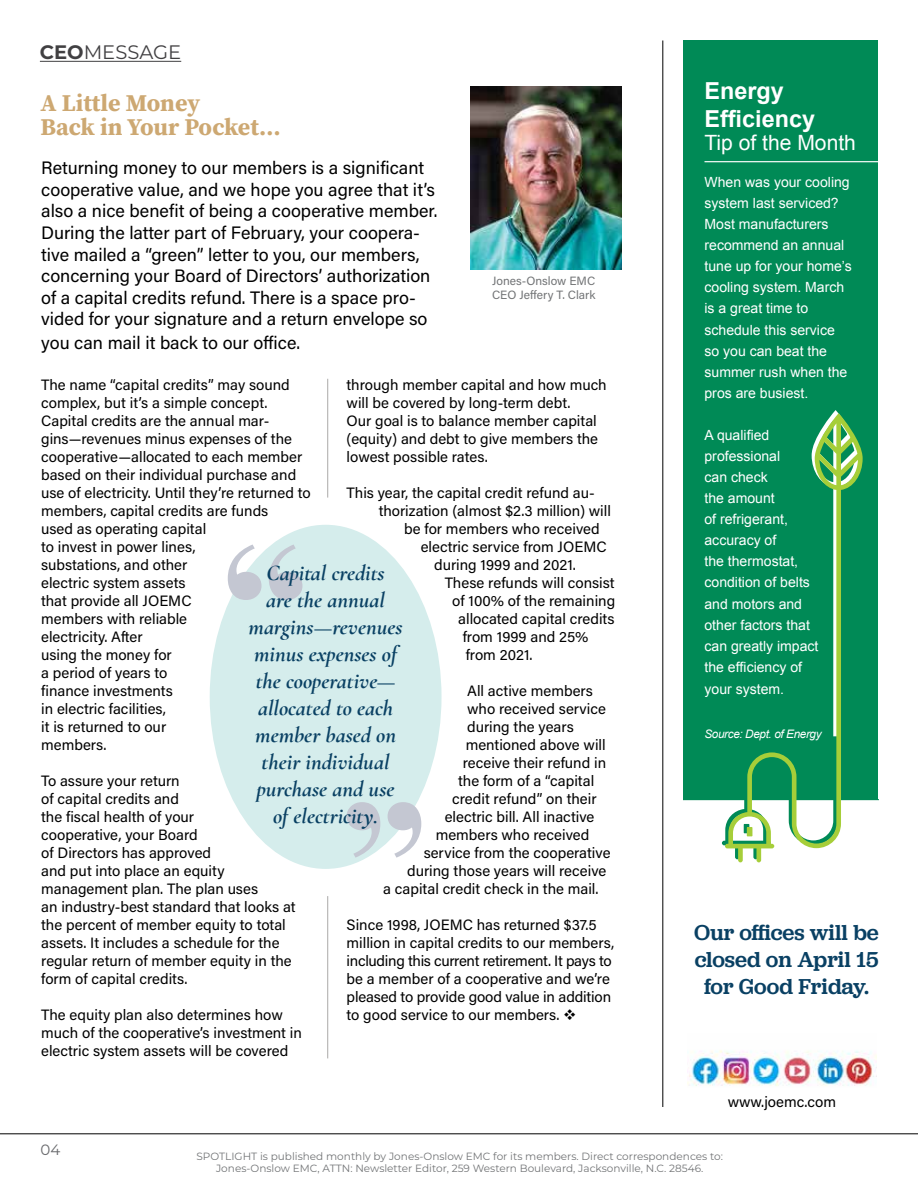
<style>
.page{position:relative;width:918px;height:1188px;background:#fff}
.page>*{position:absolute;margin:0;border:0;box-sizing:border-box;transform-origin:0 0}
.t1{font:700 24px/24px "Source Serif Pro";color:#cda872}
.t2{font:700 23.4px/28px "Arial";color:#fff}
.t3{font:italic 700 22.5px/27px "Cormorant Garamond";color:#094063;text-align:center}
.t4{font:500 22.5px/27px "Jubilat";color:#094063;text-align:center}
.t5{font:21px "Arial";color:#fff}
.t6{font:19.5px "Montserrat";color:#414042}
.t7{font:18px/21.6px "Acumin Pro";color:#000}
.t8{font:15px/18px "Acumin Pro";color:#000}
.t9{font:15px "Montserrat";color:#696a6d}
.t10{font:14.1px/21.1px "Arial";color:#fff}
.t11{font:12px/14.4px "Acumin Pro";color:#727476}
.t12{font:italic 11.7px "Arial";letter-spacing:-.03em;color:#fff}
.t13{font:10.5px/12px "Montserrat";color:#727476;text-align:center}
.s1{font-weight:700}
</style>
<div class="page">
<hr style="left:0;top:1134px;width:918px;height:1px;background:#000">
<div style="left:210px;top:525px;width:232px;height:344px;background:#d5edec;border-radius:50%"></div>
<hr style="left:662px;top:40px;width:1px;height:1067px;background:#000">
<hr style="left:40px;top:61px;width:141px;height:1px;background:#414042">
<img style="left:687px;top:1050px;width:189px;height:36px">
<img style="left:471px;top:86px;width:151px;height:184px">
<svg style="left:347px;top:802px;width:74px;height:56px"></svg>
<svg style="left:228px;top:545px;width:74px;height:55px"></svg>
<hr style="left:327px;top:896px;width:1px;height:162px;background:#aaa9a8">
<hr style="left:327px;top:379px;width:1px;height:119px;background:#aaa9a8">
<div style="left:683px;top:40px;width:195px;height:760px;background:#008a56"></div>
<svg style="left:722px;top:410px;width:90px;height:436px;background:#149363"></svg>
<svg style="left:725px;top:413px;width:138px;height:449px;background:#2d9e69"></svg>
<div style="left:744px;top:824px;width:5px;height:9px;border:1px solid #008a56"></div>
<div style="left:747px;top:828px;width:5px;height:8px;background:#a6ce39"></div>
<div style="left:747px;top:827px;width:5px;height:9px;border:1px solid #a6ce39"></div>
<hr style="left:705px;top:161px;width:173px;height:1px;background:#fff">
<h3 class="t6" style="left:40px;top:39px;width:143px"><span class="s1">CEO</span>MESSAGE</h3>
<h1 class="t1" style="left:40px;top:90px;width:242px">A Little Money<br>Back in Your Pocket…</h1>
<p class="t7" style="left:41px;top:156px;width:398px">Returning money to our members is a significant cooperative value, and we hope you agree that it’s also a nice benefit of being a cooperative member.<br>During the latter part of February, your coopera&shy;tive mailed a “green” letter to you, our members, concerning your Board of Directors’ authorization of a capital credits refund. There is a space pro&shy;vided for your signature and a return envelope so</p>
<p class="t7" style="left:41px;top:331px;width:261px">you can mail it back to our office.</p>
<p class="t11" style="left:492px;top:273px;width:105px">Jones-Onslow EMC<br>CEO Jeffery T. Clark</p>
<p class="t8" style="left:41px;top:375px;width:271px">The name “capital credits” may sound complex, but it’s a simple concept.<br>Capital credits are the annual mar&shy;gins—revenues minus expenses of the cooperative—allocated to each member based on their individual purchase and use of electricity. Until they’re returned to members, capital credits are funds<br>used as operating capital<br>to invest in power lines,<br>substations, and other<br>electric system assets<br>that provide all JOEMC<br>members with reliable<br>electricity. After<br>using the money for<br>a period of years to<br>finance investments<br>in electric facilities,<br>it is returned to our<br>members.</p>
<p class="t8" style="left:41px;top:771px;width:256px">To assure your return<br>of capital credits and<br>the fiscal health of your<br>cooperative, your Board<br>of Directors has approved<br>and put into place an equity management plan. The plan uses<br>an industry-best standard that looks at the percent of member equity to total assets. It includes a schedule for the regular return of member equity in the form of capital credits.</p>
<p class="t8" style="left:41px;top:1005px;width:262px">The equity plan also determines how much of the cooperative’s investment in electric system assets will be covered</p>
<p class="t8" style="left:347px;top:375px;width:262px">through member capital and how much will be covered by long-term debt.<br>Our goal is to balance member capital (equity) and debt to give members the lowest possible rates.</p>
<p class="t8" style="left:347px;top:483px;width:250px">This year, the capital credit refund au-</p>
<p class="t8" style="left:379px;top:501px;width:234px">thorization (almost $2.3 million) will</p>
<p class="t8" style="left:404px;top:519px;width:197px">be for members who received</p>
<p class="t8" style="left:421px;top:537px;width:187px">electric service from JOEMC</p>
<p class="t8" style="left:434px;top:555px;width:143px">during 1999 and 2021.</p>
<p class="t8" style="left:445px;top:573px;width:171px">These refunds will consist</p>
<p class="t8" style="left:452px;top:591px;width:165px">of 100% of the remaining</p>
<p class="t8" style="left:458px;top:609px;width:158px">allocated capital credits</p>
<p class="t8" style="left:463px;top:627px;width:127px">from 1999 and 25%</p>
<p class="t8" style="left:466px;top:645px;width:68px">from 2021.</p>
<p class="t8" style="left:467px;top:681px;width:127px">All active members</p>
<p class="t8" style="left:467px;top:699px;width:140px">who received service</p>
<p class="t8" style="left:467px;top:717px;width:108px">during the years</p>
<p class="t8" style="left:466px;top:735px;width:142px">mentioned above will</p>
<p class="t8" style="left:463px;top:753px;width:145px">receive their refund in</p>
<p class="t8" style="left:458px;top:771px;width:138px">the form of a “capital</p>
<p class="t8" style="left:452px;top:789px;width:146px">credit refund” on their</p>
<p class="t8" style="left:445px;top:807px;width:151px">electric bill. All inactive</p>
<p class="t8" style="left:436px;top:825px;width:155px">members who received</p>
<p class="t8" style="left:424px;top:843px;width:188px">service from the cooperative</p>
<p class="t8" style="left:407px;top:861px;width:201px">during those years will receive</p>
<p class="t8" style="left:383px;top:879px;width:217px">a capital credit check in the mail.</p>
<p class="t8" style="left:347px;top:915px;width:269px">Since 1998, JOEMC has returned $37.5 million in capital credits to our members, including this current retirement. It pays to be a member of a cooperative and we’re pleased to provide good value in addition to good service to our members. ❖</p>
<h3 class="t3" style="left:249px;top:559px;width:156px">Capital credits<br>are the annual margins—revenues minus expenses of the cooperative— allocated to each member based on their individual purchase and use of electricity.</h3>
<h2 class="t2" style="left:705px;top:77px;width:112px">Energy<br>Efficiency</h2>
<h3 class="t5" style="left:705px;top:129px;width:153px">Tip of the Month</h3>
<p class="t10" style="left:705px;top:172px;width:149px">When was your cooling system last serviced?<br>Most manufacturers recommend an annual tune up for your home’s cooling system. March is a great time to schedule this service so you can beat the summer rush when the pros are busiest.</p>
<p class="t10" style="left:705px;top:425px;width:115px">A qualified professional<br>can check<br>the amount<br>of refrigerant, accuracy of<br>the thermostat, condition of belts and motors and other factors that can greatly impact the efficiency of your system.</p>
<p class="t12" style="left:705px;top:727px;width:119px">Source: Dept. of Energy</p>
<h3 class="t4" style="left:694px;top:918px;width:186px">Our offices will be closed on April 15 for Good Friday.</h3>
<p class="t8" style="left:728px;top:1092px;width:110px">www.joemc.com</p>
<p class="t9" style="left:40px;top:1139px;width:22px">04</p>
<p class="t13" style="left:197px;top:1150px;width:528px">SPOTLIGHT is published monthly by Jones-Onslow EMC for its members. Direct correspondences to:<br>Jones-Onslow EMC, ATTN: Newsletter Editor, 259 Western Boulevard, Jacksonville, N.C. 28546.</p>
</div>
